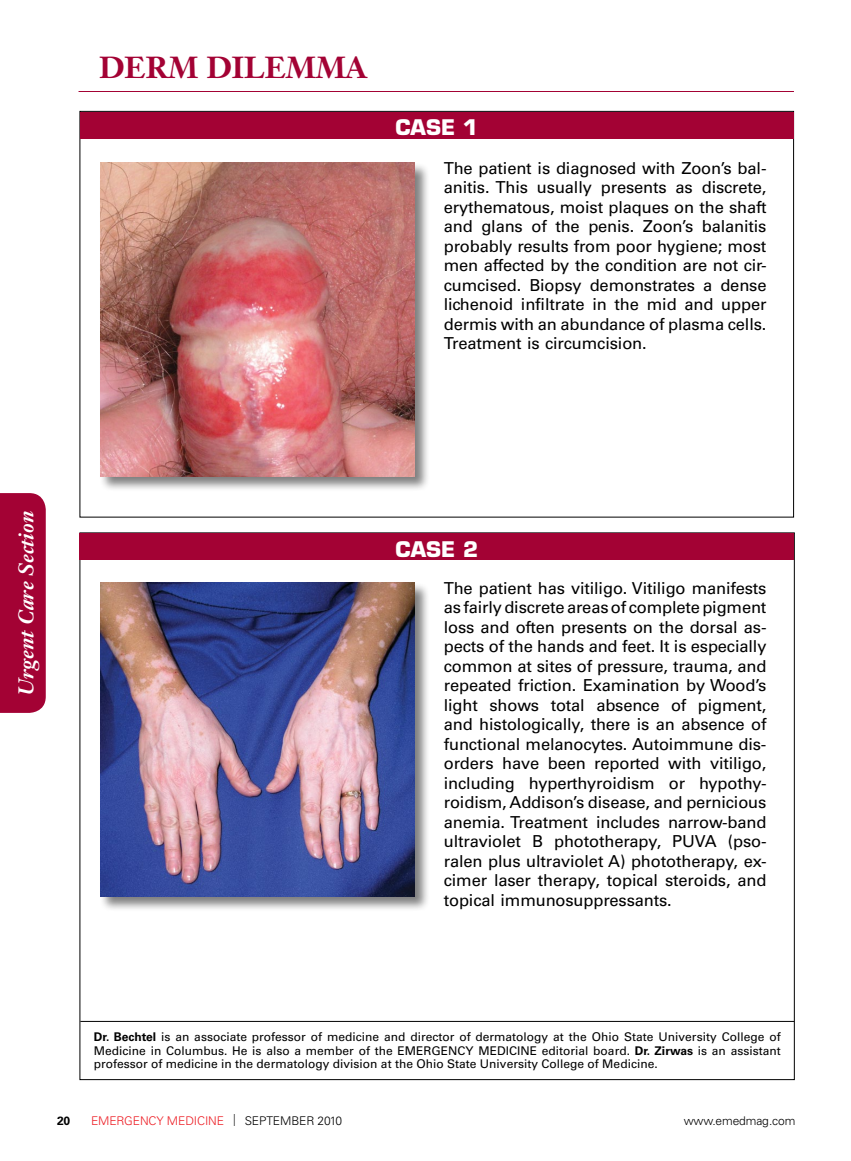
<style>
.page{position:relative;width:851px;height:1161px;background:#fff}
.page>*{position:absolute;margin:0;border:0;box-sizing:border-box;transform-origin:0 0}
.t1{font:700 30px "Janson Text LT Std";color:#a30234}
.t2{font:italic 700 21px "Janson Text LT Std";color:#fff}
.t3{font:700 21px "Eurostile LT Std";color:#fff}
.case_text{font:16.5px/19.5px "Univers LT Std";letter-spacing:-.01em;color:#000;text-align:justify}
.bio{font:12px/13.5px "Univers LT Std";color:#000;text-align:justify}
.t4{font:300 12px "Univers LT Std";letter-spacing:-.01em;color:#ed1d24}
.t5{font:300 12px "Univers LT Std";letter-spacing:-.01em;color:#000}
.t6{font:700 12px "Univers LT Std";color:#000}
.s1{font-weight:700}
.s2{font-family:"Gill Sans Std";color:#000}
.s3{color:#000}
</style>
<div class="page">
<hr style="left:80px;top:1021px;width:714px;height:1px;background:#000">
<div style="left:100px;top:162px;width:330px;height:330px;background:#000;opacity:.5"></div>
<img style="left:100px;top:163px;width:314px;height:313px">
<div style="left:100px;top:582px;width:330px;height:330px;background:#000;opacity:.5"></div>
<img style="left:100px;top:583px;width:314px;height:313px">
<hr style="left:78px;top:91px;width:716px;height:1px;background:#a30234">
<div style="left:0;top:493px;width:46px;height:220px;background:#a30234"></div>
<div style="left:80px;top:112px;width:713px;height:27px;background:#a30234"></div>
<div style="left:80px;top:533px;width:714px;height:27px;background:#a30234"></div>
<p class="t1" style="left:99px;top:48px;width:269px">DERM DILEMMA</p>
<p class="t3" style="left:395px;top:114px;width:84px">CASE 1</p>
<p class="case_text" style="left:444px;top:158px;width:324px">The patient is diagnosed with Zoon’s bal&shy;anitis. This usually presents as discrete, erythematous, moist plaques on the shaft and glans of the penis. Zoon’s balanitis probably results from poor hygiene; most men affected by the condition are not cir&shy;cumcised. Biopsy demonstrates a dense lichenoid infiltrate in the mid and upper dermis with an abundance of plasma cells.<br>Treatment is circumcision.</p>
<p class="t2" style="left:13px;top:696px;width:187px;rotate:-90deg">Urgent Care Section</p>
<p class="t3" style="left:395px;top:536px;width:84px">CASE 2</p>
<p class="case_text" style="left:444px;top:578px;width:324px">The patient has vitiligo. Vitiligo manifests as fairly discrete areas of complete pigment loss and often presents on the dorsal as&shy;pects of the hands and feet. It is especially common at sites of pressure, trauma, and repeated friction. Examination by Wood’s light shows total absence of pigment, and histologically, there is an absence of functional melanocytes. Autoimmune dis&shy;orders have been reported with vitiligo, including hyperthyroidism or hypothy&shy;roidism, Addison’s disease, and pernicious anemia. Treatment includes narrow-band ultraviolet B phototherapy, PUVA (pso&shy;ralen plus ultraviolet A) phototherapy, ex&shy;cimer laser therapy, topical steroids, and topical immunosuppressants.</p>
<p class="bio" style="left:94px;top:1030px;width:688px"><span class="s1">Dr. Bechtel</span> is an associate professor of medicine and director of dermatology at the Ohio State University College of Medicine in Columbus. He is also a member of the EMERGENCY MEDICINE editorial board. <span class="s1">Dr. Zirwas</span> is an assistant professor of medicine in the dermatology division at the Ohio State University College of Medicine.</p>
<p class="t6" style="left:57px;top:1113px;width:15px">20</p>
<p class="t4" style="left:91px;top:1113px;width:252px">EMERGENCY MEDICINE <span class="s2">|</span> <span class="s3">SEPTEMBER 2010</span></p>
<p class="t5" style="left:683px;top:1113px;width:113px">www.emedmag.com</p>
</div>
